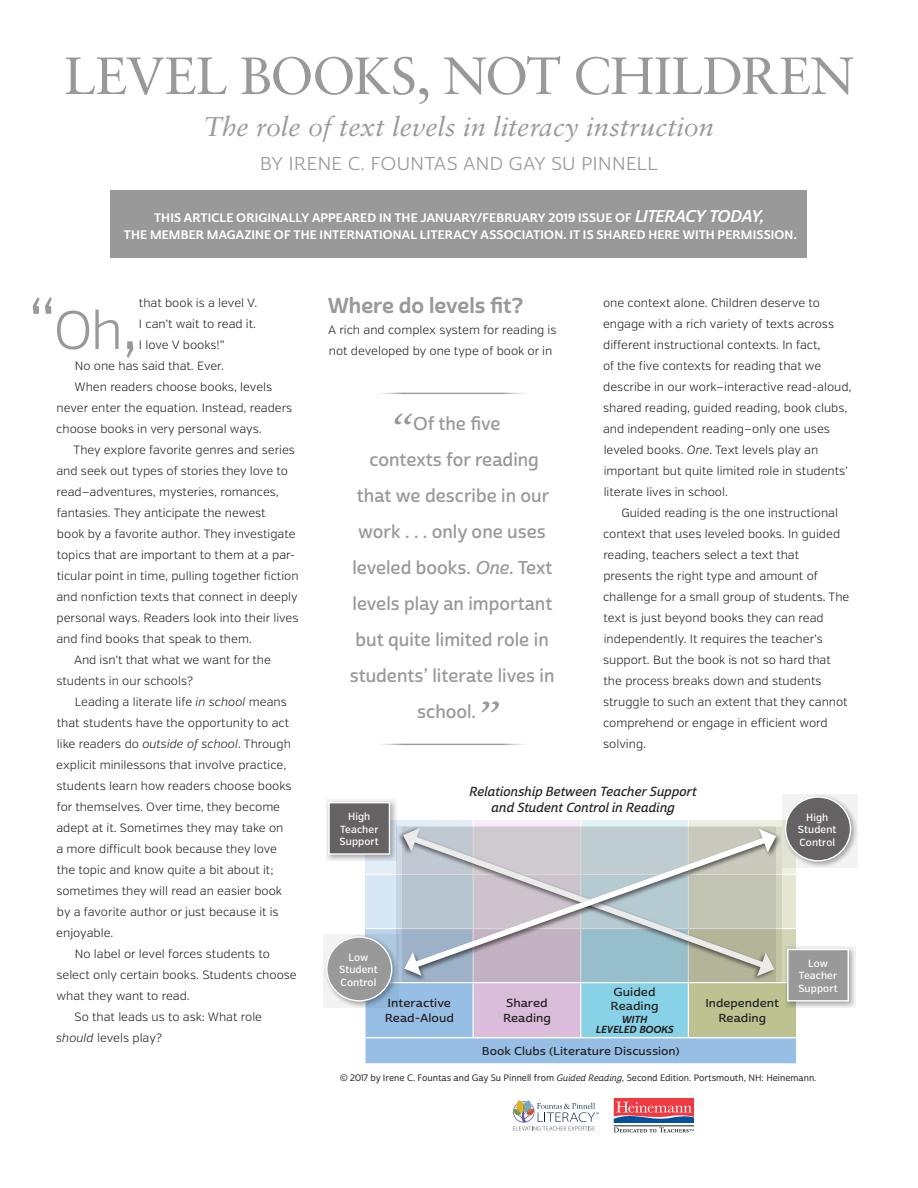
<style>
.page{position:relative;width:918px;height:1188px;background:#fff}
.page>*{position:absolute;margin:0;border:0;box-sizing:border-box;transform-origin:0 0}
.ARTICLE_text_drop_ca{font:300 72px "Verb";color:#999}
.VIP_quote_-_GRAY{font:italic 54px "Dante MT Std";color:#999}
.TITLE_SABON_ALL_CAPS{font:52.5px "Sabon LT Std";letter-spacing:-.02em;color:#999}
.TITLE_SABON_ALL_CAPS-2{font:italic 27px "Sabon LT Std";letter-spacing:.005em;color:#999}
.ARTICLE_A-Head{font:21px "Cabrito Sans Nor Bol";color:#999}
.VIP_quote_-_GRAY-2{font:18px "Cabrito Sans Nor Dem";color:#999}
.VIP_CAPS_HEADER{font:expanded 18px "Cabrito Sans";letter-spacing:-.015em;color:#999}
.t1{font:12.75px/15.6px "Cabrito Sans Nor Dem It";letter-spacing:.005em;color:#231f20;text-align:center}
.ARTICLE_text_1st_lin{font:300 12px/21px "Verb";color:#231f20}
.ARTICLE_text_no_inde{font:300 12px/21px "Verb";color:#231f20}
.t2{font:12px "Cabrito Sans Nor Bol";letter-spacing:.015em;color:#fff}
.ARTICLE_text_drop_ca-2{font:300 12px/21px "Verb";color:#231f20}
.t3{font:11.4px/14.1px "Cabrito Sans Ext Dem";color:#231f20}
.t4{font:11.1px "Cabrito Sans Ext Dem";color:#231f20}
.t5{font:500 10.35px/12.5px "Verb Cond";letter-spacing:.01em;color:#fff;text-align:center}
.t6{font:9.9px/9.9px "Cabrito Sans Ext Ex B It";color:#231f20;text-align:center;scale:.91 1}
.t7{font:9px "Cabrito Sans Nor Med";color:#231f20}
.s1{font-family:"Cabrito Sans Nor Bol It";font-size:16.5px}
.s2{font-size:54px}
.s3{font-style:italic}
.s4{font-family:"Cabrito Sans Nor Dem It"}
.s5{font-size:11.4px}
.s6{font-size:11.1px}
.s7{font-family:"Cabrito Sans Nor Med It"}
</style>
<div class="page">
<svg style="left:366px;top:820px;width:107px;height:54px"></svg>
<div style="left:473px;top:820px;width:108px;height:54px;background:linear-gradient(to right,#eee7ef,#eee7ef)"></div>
<div style="left:581px;top:820px;width:107px;height:54px;background:linear-gradient(to right,#dbecf0,#dbecf0)"></div>
<div style="left:688px;top:820px;width:108px;height:54px;background:#eceedf"></div>
<svg style="left:366px;top:874px;width:107px;height:55px;background:#d4e4f1"></svg>
<div style="left:688px;top:874px;width:108px;height:55px;background:#e5e7d3"></div>
<svg style="left:366px;top:929px;width:107px;height:54px"></svg>
<div style="left:688px;top:929px;width:108px;height:54px;background:#d3d6b4"></div>
<div style="left:366px;top:983px;width:430px;height:80px;background:#97bfe6"></div>
<div style="left:473px;top:983px;width:108px;height:55px;background:#d9bdda"></div>
<div style="left:581px;top:983px;width:107px;height:55px;background:#87d2e7"></div>
<div style="left:688px;top:983px;width:108px;height:55px;background:#bcc391"></div>
<hr style="left:473px;top:820px;width:1px;height:54px;background:#fff">
<hr style="left:580px;top:820px;width:1px;height:54px;background:#fff">
<hr style="left:688px;top:820px;width:1px;height:54px;background:#fff">
<hr style="left:473px;top:983px;width:1px;height:54px;background:#fff">
<hr style="left:580px;top:983px;width:1px;height:54px;background:#fff">
<hr style="left:688px;top:983px;width:1px;height:54px;background:#fff">
<hr style="left:366px;top:874px;width:107px;height:1px;background:#fff">
<hr style="left:688px;top:874px;width:108px;height:1px;background:#fff">
<hr style="left:366px;top:928px;width:107px;height:1px;background:#fff">
<hr style="left:688px;top:928px;width:108px;height:1px;background:#fff">
<hr style="left:366px;top:982px;width:107px;height:1px;background:#fff">
<hr style="left:688px;top:982px;width:108px;height:1px;background:#fff">
<hr style="left:366px;top:1037px;width:107px;height:1px;background:#fff">
<hr style="left:473px;top:1037px;width:108px;height:1px;background:#fff">
<hr style="left:581px;top:1037px;width:107px;height:1px;background:#fff">
<hr style="left:688px;top:1037px;width:108px;height:1px;background:#fff">
<svg style="left:324px;top:934px;width:75px;height:74px"></svg>
<div style="left:327px;top:937px;width:65px;height:64px;background:#999;border-radius:50%"></div>
<div style="left:326px;top:936px;width:66px;height:66px;border:1px solid #fff;border-radius:50%"></div>
<svg style="left:782px;top:794px;width:76px;height:74px;fill:#f0efef"></svg>
<div style="left:786px;top:797px;width:65px;height:64px;background:#646263;border-radius:50%"></div>
<div style="left:785px;top:796px;width:66px;height:66px;border:1px solid #fff;border-radius:50%"></div>
<svg style="left:785px;top:947px;width:70px;height:61px"></svg>
<div style="left:788px;top:950px;width:60px;height:51px;background:#999"></div>
<div style="left:787px;top:949px;width:62px;height:53px;border:1px solid #fff"></div>
<svg style="left:326px;top:800px;width:70px;height:61px"></svg>
<div style="left:329px;top:803px;width:60px;height:51px;background:#646263"></div>
<div style="left:328px;top:802px;width:62px;height:53px;border:1px solid #fff"></div>
<svg style="left:402px;top:827px;width:380px;height:155px;background:#b7bfc1"></svg>
<svg style="left:405px;top:832px;width:371px;height:141px;background:#bcc2c5"></svg>
<svg style="left:759px;top:829px;width:17px;height:23px"></svg>
<svg style="left:404px;top:952px;width:17px;height:24px"></svg>
<div style="left:111px;top:190px;width:696px;height:68px;background:#999"></div>
<hr style="left:370px;top:393px;width:164px;height:1px;background:#999">
<hr style="left:370px;top:744px;width:164px;height:1px;background:#999">
<svg style="left:513px;top:1100px;width:86px;height:31px"></svg>
<svg style="left:614px;top:1098px;width:80px;height:34px"></svg>
<p class="TITLE_SABON_ALL_CAPS" style="left:64px;top:45px;width:791px">LEVEL BOOKS, NOT CHILDREN</p>
<p class="TITLE_SABON_ALL_CAPS-2" style="left:204px;top:111px;width:511px">The role of text levels in literacy instruction</p>
<p class="VIP_CAPS_HEADER" style="left:260px;top:153px;width:400px">BY IRENE C. FOUNTAS AND GAY SU PINNELL</p>
<p class="t2" style="left:154px;top:210px;width:611px">THIS ARTICLE ORIGINALLY APPEARED IN THE JANUARY/FEBRUARY 2019 ISSUE OF <span class="s1">LITERACY TODAY,</span></p>
<p class="t2" style="left:124px;top:227px;width:675px">THE MEMBER MAGAZINE OF THE INTERNATIONAL LITERACY ASSOCIATION. IT IS SHARED HERE WITH PERMISSION.</p>
<p class="ARTICLE_text_drop_ca" style="left:28px;top:281px;width:112px">“<span class="s2">Oh</span>,</p>
<p class="ARTICLE_text_drop_ca-2" style="left:139px;top:292px;width:120px">that book is a level V.<br>I can’t wait to read it.<br>I love V books!”</p>
<p class="ARTICLE_text_1st_lin" style="left:75px;top:355px;width:151px">No one has said that. Ever.</p>
<p class="ARTICLE_text_1st_lin" style="left:56px;top:376px;width:238px;text-indent:18px">When readers choose books, levels never enter the equation. Instead, readers choose books in very personal ways.</p>
<p class="ARTICLE_text_1st_lin" style="left:56px;top:439px;width:244px;text-indent:17px">They explore favorite genres and series and seek out types of stories they love to read—adventures, mysteries, romances, fantasies. They anticipate the newest<br>book by a favorite author. They investigate topics that are important to them at a par&shy;ticular point in time, pulling together fiction and nonfiction texts that connect in deeply personal ways. Readers look into their lives and find books that speak to them.</p>
<p class="ARTICLE_text_no_inde" style="left:56px;top:649px;width:216px;text-indent:18px">And isn’t that what we want for the students in our schools?</p>
<p class="ARTICLE_text_1st_lin" style="left:56px;top:691px;width:237px;text-indent:19px">Leading a literate life <span class="s3">in school</span> means that students have the opportunity to act like readers do <span class="s3">outside of school</span>. Through explicit minilessons that involve practice, students learn how readers choose books for themselves. Over time, they become adept at it. Sometimes they may take on a more difficult book because they love the topic and know quite a bit about it; sometimes they will read an easier book by a favorite author or just because it is enjoyable.</p>
<p class="ARTICLE_text_1st_lin" style="left:56px;top:943px;width:242px;text-indent:18px">No label or level forces students to select only certain books. Students choose what they want to read.</p>
<p class="ARTICLE_text_1st_lin" style="left:56px;top:1006px;width:207px;text-indent:18px">So that leads us to ask: What role <span class="s3">should</span> levels play?</p>
<p class="ARTICLE_A-Head" style="left:328px;top:293px;width:197px">Where do levels fit?</p>
<p class="ARTICLE_text_no_inde" style="left:328px;top:320px;width:230px">A rich and complex system for reading is not developed by one type of book or in</p>
<p class="VIP_quote_-_GRAY" style="left:389px;top:401px;width:25px">“</p>
<p class="VIP_quote_-_GRAY-2" style="left:413px;top:413px;width:89px">Of the five</p>
<p class="VIP_quote_-_GRAY-2" style="left:369px;top:449px;width:171px">contexts for reading</p>
<p class="VIP_quote_-_GRAY-2" style="left:357px;top:485px;width:194px">that we describe in our</p>
<p class="VIP_quote_-_GRAY-2" style="left:358px;top:521px;width:189px">work . . . only one uses</p>
<p class="VIP_quote_-_GRAY-2" style="left:352px;top:557px;width:202px">leveled books. <span class="s4">One</span>. Text</p>
<p class="VIP_quote_-_GRAY-2" style="left:353px;top:593px;width:201px">levels play an important</p>
<p class="VIP_quote_-_GRAY-2" style="left:356px;top:629px;width:195px">but quite limited role in</p>
<p class="VIP_quote_-_GRAY-2" style="left:350px;top:665px;width:206px">students’ literate lives in</p>
<p class="VIP_quote_-_GRAY-2" style="left:417px;top:701px;width:60px">school.</p>
<p class="VIP_quote_-_GRAY" style="left:476px;top:689px;width:25px">”</p>
<p class="ARTICLE_text_no_inde" style="left:603px;top:292px;width:250px">one context alone. Children deserve to engage with a rich variety of texts across different instructional contexts. In fact,<br>of the five contexts for reading that we describe in our work—interactive read-aloud, shared reading, guided reading, book clubs, and independent reading—only one uses leveled books. <span class="s3">One</span>. Text levels play an important but quite limited role in students’ literate lives in school.</p>
<p class="ARTICLE_text_1st_lin" style="left:603px;top:502px;width:248px;text-indent:18px">Guided reading is the one instructional context that uses leveled books. In guided reading, teachers select a text that presents the right type and amount of challenge for a small group of students. The text is just beyond books they can read independently. It requires the teacher’s support. But the book is not so hard that the process breaks down and students struggle to such an extent that they cannot comprehend or engage in efficient word solving.</p>
<p class="t5" style="left:340px;top:810px;width:41px">High<br>Teacher<br>Support</p>
<p class="t1" style="left:469px;top:784px;width:229px">Relationship Between Teacher Support and Student Control in Reading</p>
<p class="t5" style="left:798px;top:811px;width:40px">High<br>Student<br>Control</p>
<p class="t5" style="left:339px;top:951px;width:40px">Low<br>Student<br>Control</p>
<p class="t3" style="left:385px;top:997px;width:71px">Interactive<br>Read-Aloud</p>
<p class="t3" style="left:503px;top:997px;width:49px">Shared<br>Reading</p>
<p class="t3" style="left:611px;top:985px;width:49px">Guided<br>Reading</p>
<p class="t6" style="left:596px;top:1015px;width:87px">WITH<br>LEVELED BOOKS</p>
<p class="t4" style="left:482px;top:1044px;width:199px">Book Clubs (Literature Discussion)</p>
<p class="t4" style="left:705px;top:997px;width:75px">Indepe<span class="s5">ndent</span></p>
<p class="t3" style="left:718px;top:1011px;width:49px">Readi<span class="s6">ng</span></p>
<p class="t5" style="left:798px;top:957px;width:41px">Low<br>Teacher<br>Support</p>
<p class="t7" style="left:340px;top:1072px;width:478px">© 2017 by Irene C. Fountas and Gay Su Pinnell from <span class="s7">Guided Reading</span>, Second Edition. Portsmouth, NH: Heinemann.</p>
</div>
